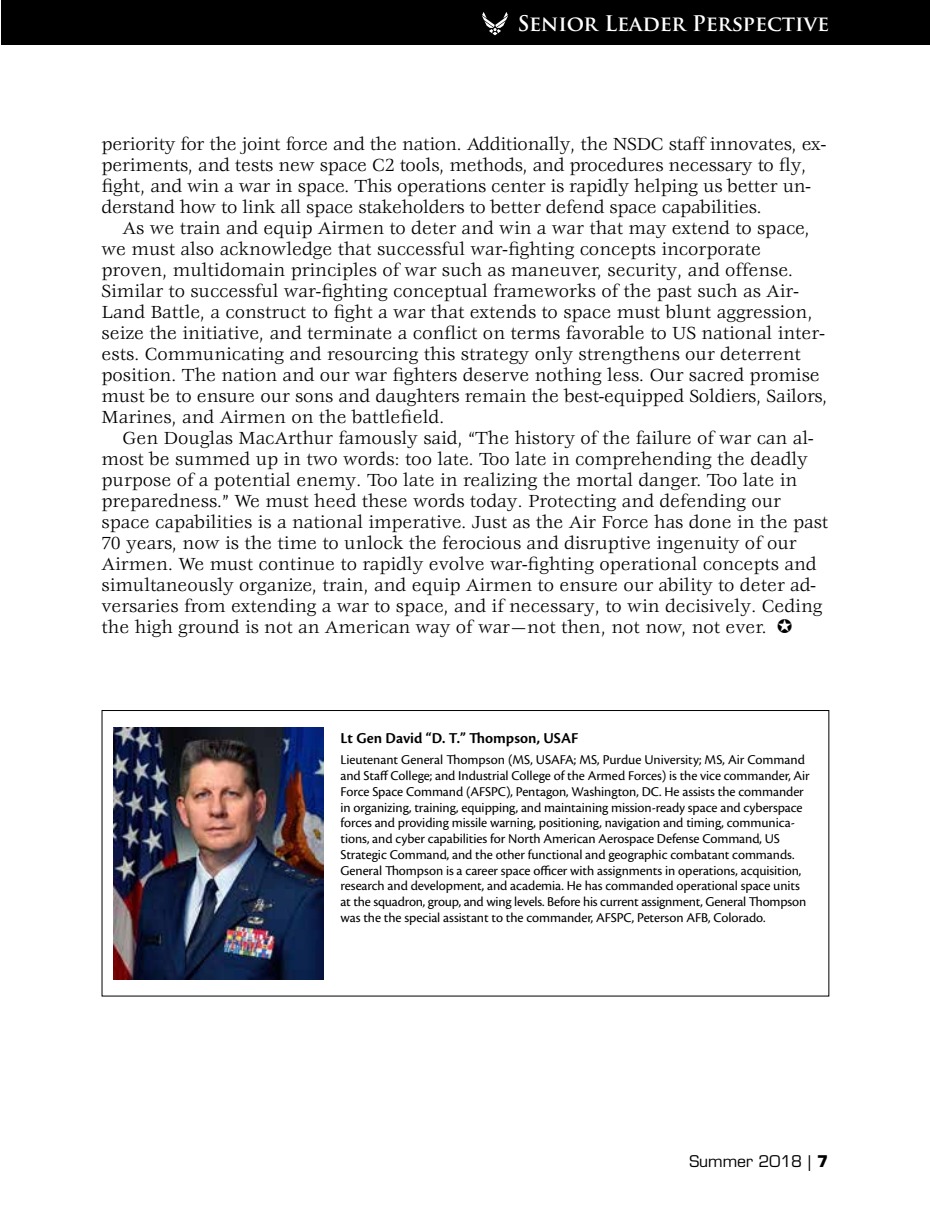
<style>
.page{position:relative;width:930px;height:1229px;background:#fff}
.page>*{position:absolute;margin:0;border:0;box-sizing:border-box;transform-origin:0 0}
.t1{font:700 21px "Trajan Pro";letter-spacing:-.005em;color:#fff}
.t2{font:19.25px/21px "Veljovic Std";color:#000}
.t3{font:600 15.75px "Cronos Pro";letter-spacing:.005em;color:#000}
.t4{font:15.75px "Eurostile LT Std";color:#000}
.t5{font:14px/15.8px "Cronos Pro";letter-spacing:-.005em;color:#000}
.s1{font-weight:700}
</style>
<div class="page">
<div style="left:1px;top:0;width:928px;height:45px;background:#000"></div>
<svg style="left:482px;top:12px;width:26px;height:23px"></svg>
<img style="left:113px;top:727px;width:210px;height:252px">
<p class="t1" style="left:517px;top:10px;width:313px">Senior Leader Perspective</p>
<p class="t2" style="left:102px;top:135px;width:725px">periority for the joint force and the nation. Additionally, the NSDC staff innovates, ex&shy;periments, and tests new space C2 tools, methods, and procedures necessary to fly, fight, and win a war in space. This operations center is rapidly helping us better un&shy;derstand how to link all space stakeholders to better defend space capabilities.</p>
<p class="t2" style="left:102px;top:219px;width:727px;text-indent:21px">As we train and equip Airmen to deter and win a war that may extend to space, we must also acknowledge that successful war-fighting concepts incorporate proven, multidomain principles of war such as maneuver, security, and offense.<br>Similar to successful war-fighting conceptual frameworks of the past such as Air-Land Battle, a construct to fight a war that extends to space must blunt aggression, seize the initiative, and terminate a conflict on terms favorable to US national inter&shy;ests. Communicating and resourcing this strategy only strengthens our deterrent position. The nation and our war fighters deserve nothing less. Our sacred promise must be to ensure our sons and daughters remain the best-equipped Soldiers, Sailors, Marines, and Airmen on the battlefield.</p>
<p class="t2" style="left:102px;top:429px;width:728px;text-indent:21px">Gen Douglas MacArthur famously said, “The history of the failure of war can al&shy;most be summed up in two words: too late. Too late in comprehending the deadly purpose of a potential enemy. Too late in realizing the mortal danger. Too late in preparedness.” We must heed these words today. Protecting and defending our space capabilities is a national imperative. Just as the Air Force has done in the past 70 years, now is the time to unlock the ferocious and disruptive ingenuity of our Airmen. We must continue to rapidly evolve war-fighting operational concepts and simultaneously organize, train, and equip Airmen to ensure our ability to deter ad&shy;versaries from extending a war to space, and if necessary, to win decisively. Ceding the high ground is not an American way of war—not then, not now, not ever.</p>
<p class="t3" style="left:340px;top:729px;width:239px">Lt Gen David “D. T.” Thompson, USAF</p>
<p class="t5" style="left:340px;top:752px;width:471px">Lieutenant General Thompson (MS, USAFA; MS, Purdue University; MS, Air Command and Staff College; and Industrial College of the Armed Forces) is the vice commander, Air Force Space Command (AFSPC), Pentagon, Washington, DC. He assists the commander in organizing, training, equipping, and maintaining mission-ready space and cyberspace forces and providing missile warning, positioning, navigation and timing, communica&shy;tions, and cyber capabilities for North American Aerospace Defense Command, US Strategic Command, and the other functional and geographic combatant commands.<br>General Thompson is a career space officer with assignments in operations, acquisition, research and development, and academia. He has commanded operational space units at the squadron, group, and wing levels. Before his current assignment, General Thompson was the the special assistant to the commander, AFSPC, Peterson AFB, Colorado.</p>
<p class="t4" style="left:689px;top:1152px;width:140px">Summer 2018 | <span class="s1">7</span></p>
</div>
